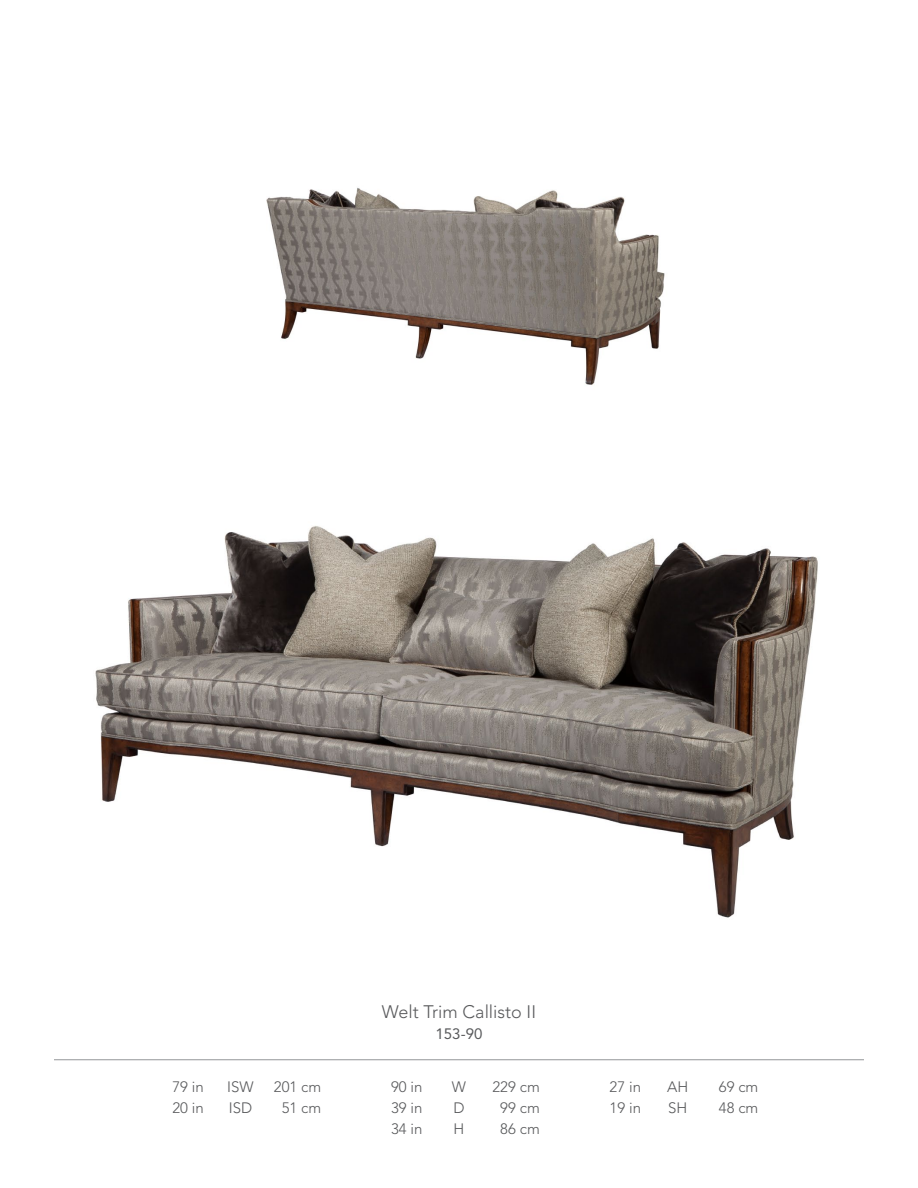
<style>
.page{position:relative;width:918px;height:1188px;background:#fff}
.page>*{position:absolute;margin:0;border:0;box-sizing:border-box;transform-origin:0 0}
.t1{font:300 18px "Avenir LT Std";color:#58595b}
.t2{font:300 15px "Avenir LT Std";color:#58595b}
.t3{font:15px "Avenir LT Std";color:#58595b}
</style>
<div class="page">
<img style="left:95px;top:526px;width:723px;height:392px">
<img style="left:266px;top:187px;width:399px;height:198px">
<hr style="left:54px;top:1060px;width:810px;height:1px;background:#939598">
<p class="t2" style="left:172px;top:1078px;width:33px">79 in</p>
<p class="t2" style="left:227px;top:1078px;width:28px">ISW</p>
<p class="t2" style="left:274px;top:1078px;width:49px">201 cm</p>
<p class="t2" style="left:172px;top:1099px;width:33px">20 in</p>
<p class="t2" style="left:229px;top:1099px;width:25px">ISD</p>
<p class="t2" style="left:282px;top:1099px;width:41px">51 cm</p>
<p class="t1" style="left:382px;top:1001px;width:156px">Welt Trim Callisto II</p>
<p class="t3" style="left:436px;top:1025px;width:48px">153-90</p>
<p class="t2" style="left:391px;top:1078px;width:33px">90 in</p>
<p class="t2" style="left:452px;top:1078px;width:16px">W</p>
<p class="t2" style="left:493px;top:1078px;width:49px">229 cm</p>
<p class="t2" style="left:391px;top:1099px;width:33px">39 in</p>
<p class="t2" style="left:453px;top:1099px;width:13px">D</p>
<p class="t2" style="left:500px;top:1099px;width:41px">99 cm</p>
<p class="t2" style="left:391px;top:1120px;width:33px">34 in</p>
<p class="t2" style="left:454px;top:1120px;width:12px">H</p>
<p class="t2" style="left:500px;top:1120px;width:41px">86 cm</p>
<p class="t2" style="left:610px;top:1078px;width:33px">27 in</p>
<p class="t2" style="left:667px;top:1078px;width:23px">AH</p>
<p class="t2" style="left:719px;top:1078px;width:41px">69 cm</p>
<p class="t2" style="left:610px;top:1099px;width:33px">19 in</p>
<p class="t2" style="left:668px;top:1099px;width:21px">SH</p>
<p class="t2" style="left:719px;top:1099px;width:41px">48 cm</p>
</div>
